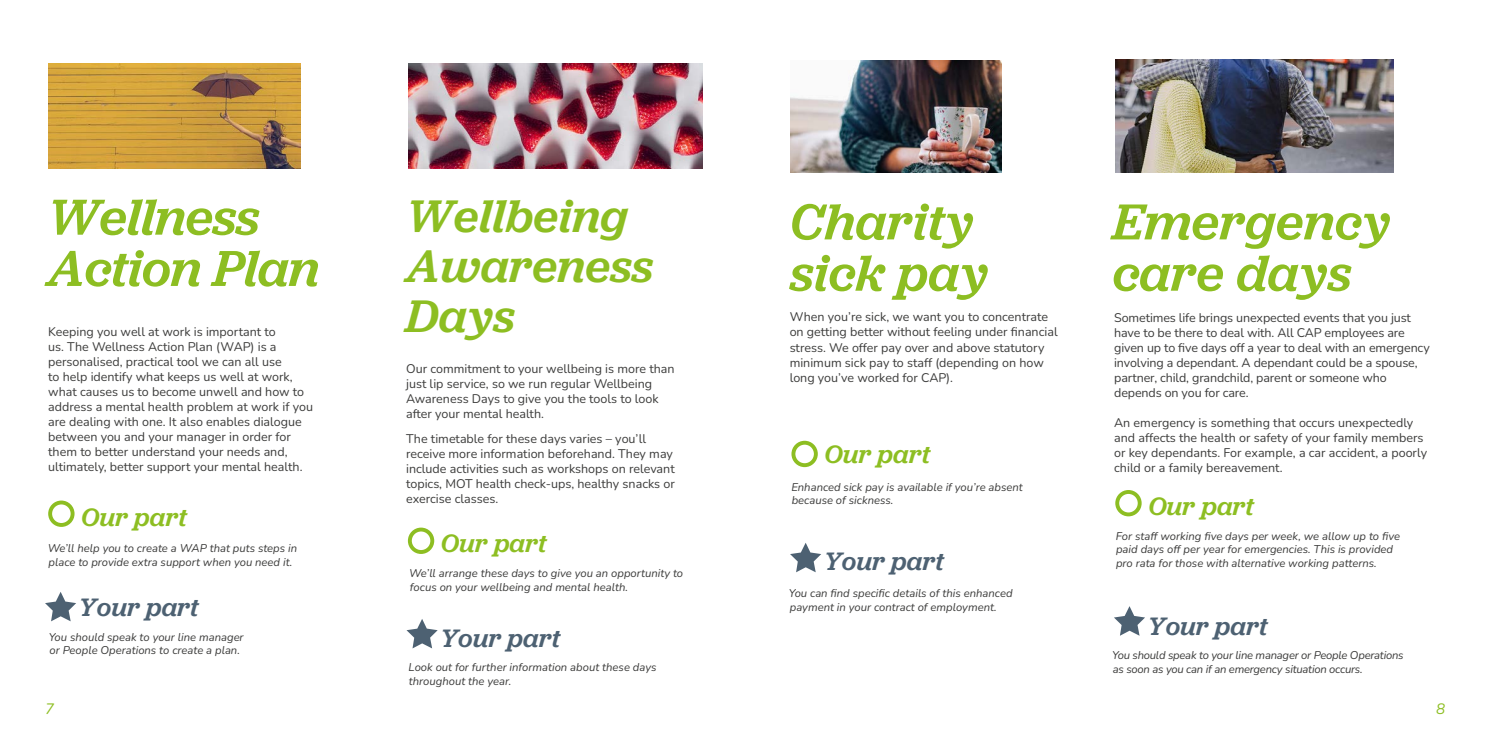
<style>
.page{position:relative;width:1489px;height:745px;background:#fff}
.page>*{position:absolute;margin:0;border:0;box-sizing:border-box;transform-origin:0 0}
.t1{font:italic 500 52.5px/51.2px "Jubilat";color:#8dbe22}
.t2{font:italic 500 47.5px/50px "Jubilat";color:#8dbe22}
.t3{font:italic 500 26.25px "Jubilat";color:#4d6172}
.t4{font:italic 500 26.25px "Jubilat";color:#8dbe22}
.t5{font:italic 200 15px "Nunito";color:#8dbe22}
.t6{font:12.5px/15px "Nunito";color:#3c3c3b}
.t7{font:italic 200 11.25px/13.5px "Nunito";color:#3c3c3b}
.t8{font:italic 200 11.25px/13.5px "Nunito";letter-spacing:-.02em;color:#3c3c3b}
</style>
<div class="page">
<div style="left:48px;top:500px;width:27px;height:26px;border:4px solid #8dbe22;border-radius:50%"></div>
<svg style="left:45px;top:592px;width:31px;height:29px"></svg>
<div style="left:408px;top:527px;width:26px;height:26px;border:4px solid #8dbe22;border-radius:50%"></div>
<svg style="left:406px;top:619px;width:31px;height:29px"></svg>
<img style="left:48px;top:64px;width:253px;height:105px">
<img style="left:408px;top:64px;width:294px;height:105px">
<div style="left:791px;top:440px;width:26px;height:27px;border:4px solid #8dbe22;border-radius:50%"></div>
<svg style="left:790px;top:543px;width:31px;height:29px"></svg>
<div style="left:1115px;top:489px;width:26px;height:27px;border:4px solid #8dbe22;border-radius:50%"></div>
<svg style="left:1114px;top:606px;width:30px;height:29px"></svg>
<img style="left:790px;top:60px;width:211px;height:113px">
<img style="left:1115px;top:60px;width:278px;height:112px">
<h1 class="t1" style="left:47px;top:190px;width:274px">Wellness<br>Action Plan</h1>
<p class="t6" style="left:48px;top:323px;width:266px">Keeping you well at work is important to<br>us. The Wellness Action Plan (WAP) is a personalised, practical tool we can all use<br>to help identify what keeps us well at work, what causes us to become unwell and how to address a mental health problem at work if you are dealing with one. It also enables dialogue between you and your manager in order for them to better understand your needs and, ultimately, better support your mental health.</p>
<h3 class="t4" style="left:81px;top:500px;width:107px">Our part</h3>
<p class="t7" style="left:48px;top:540px;width:251px">We’ll help you to create a WAP that puts steps in place to provide extra support when you need it.</p>
<h3 class="t3" style="left:79px;top:590px;width:122px">Your part</h3>
<p class="t7" style="left:49px;top:629px;width:196px">You should speak to your line manager or People Operations to create a plan.</p>
<p class="t5" style="left:45px;top:697px;width:11px">7</p>
<h2 class="t2" style="left:406px;top:190px;width:249px">Wellbeing<br>Awareness<br>Days</h2>
<p class="t6" style="left:406px;top:360px;width:270px">Our commitment to your wellbeing is more than just lip service, so we run regular Wellbeing Awareness Days to give you the tools to look after your mental health.</p>
<p class="t6" style="left:406px;top:430px;width:270px">The timetable for these days varies – you’ll receive more information beforehand. They may include activities such as workshops on relevant topics, MOT health check-ups, healthy snacks or exercise classes.</p>
<h3 class="t4" style="left:441px;top:526px;width:107px">Our part</h3>
<p class="t7" style="left:409px;top:565px;width:275px">We’ll arrange these days to give you an opportunity to focus on your wellbeing and mental health.</p>
<h3 class="t3" style="left:440px;top:621px;width:122px">Your part</h3>
<p class="t7" style="left:408px;top:660px;width:249px">Look out for further information about these days throughout the year.</p>
<h1 class="t1" style="left:790px;top:194px;width:200px">Charity sick pay</h1>
<p class="t6" style="left:789px;top:309px;width:269px">When you’re sick, we want you to concentrate on getting better without feeling under financial stress. We offer pay over and above statutory minimum sick pay to staff (depending on how long you’ve worked for CAP).</p>
<h3 class="t4" style="left:824px;top:437px;width:107px">Our part</h3>
<p class="t7" style="left:791px;top:479px;width:233px">Enhanced sick pay is available if you’re absent because of sickness.</p>
<h3 class="t3" style="left:823px;top:544px;width:122px">Your part</h3>
<p class="t7" style="left:788px;top:585px;width:225px">You can find specific details of this enhanced payment in your contract of employment.</p>
<h1 class="t1" style="left:1112px;top:194px;width:279px">Emergency care days</h1>
<p class="t6" style="left:1114px;top:310px;width:317px">Sometimes life brings unexpected events that you just have to be there to deal with. All CAP employees are given up to five days off a year to deal with an emergency involving a dependant. A dependant could be a spouse, partner, child, grandchild, parent or someone who depends on you for care.</p>
<p class="t6" style="left:1114px;top:415px;width:314px">An emergency is something that occurs unexpectedly and affects the health or safety of your family members or key dependants. For example, a car accident, a poorly child or a family bereavement.</p>
<h3 class="t4" style="left:1148px;top:489px;width:107px">Our part</h3>
<p class="t7" style="left:1115px;top:528px;width:285px">For staff working five days per week, we allow up to five paid days off per year for emergencies. This is provided pro rata for those with alternative working patterns.</p>
<h3 class="t3" style="left:1147px;top:609px;width:122px">Your part</h3>
<p class="t8" style="left:1112px;top:647px;width:293px">You should speak to your line manager or People Operations as soon as you can if an emergency situation occurs.</p>
<p class="t5" style="left:1435px;top:697px;width:10px">8</p>
</div>
